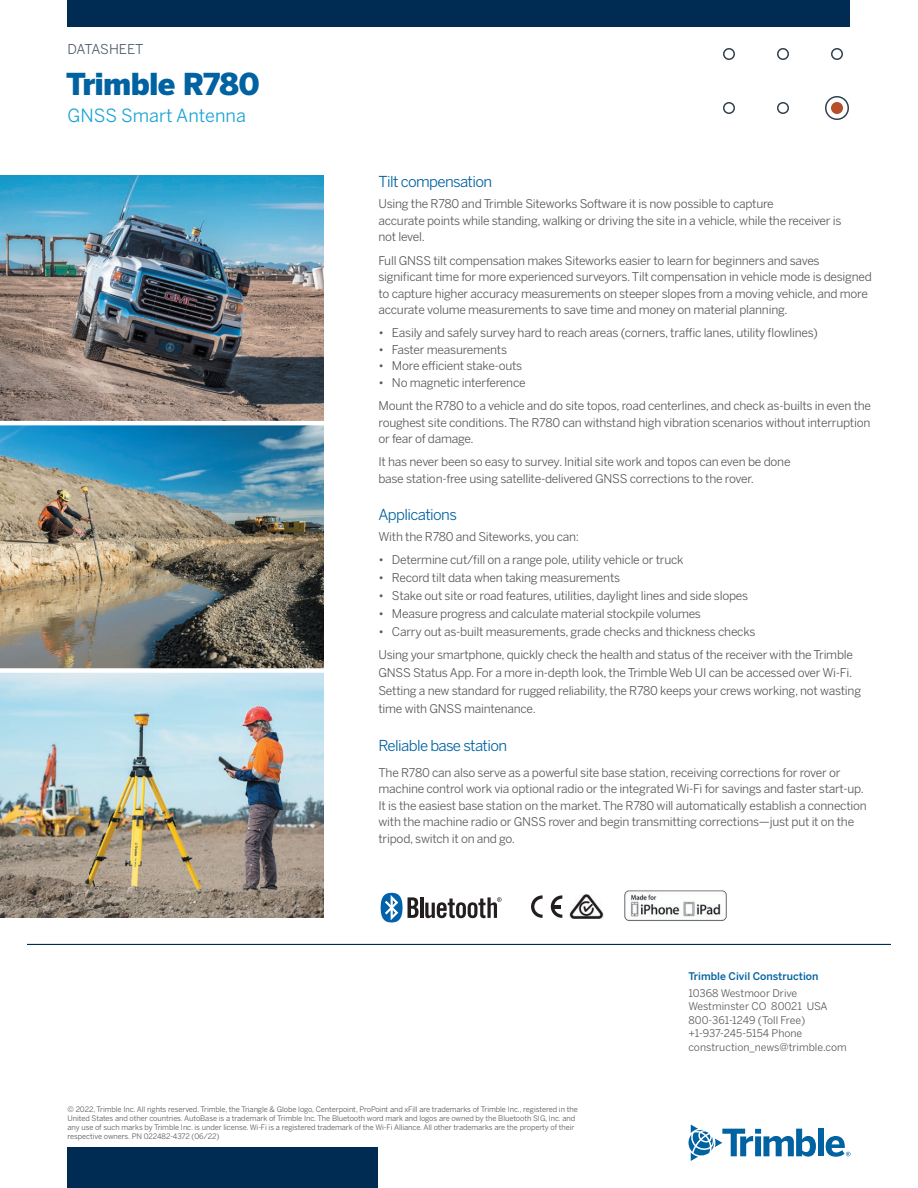
<style>
.page{position:relative;width:918px;height:1188px;background:#fff}
.page>*{position:absolute;margin:0;border:0;box-sizing:border-box;transform-origin:0 0}
.t1{font:900 30px "Benton Sans";letter-spacing:-.025em;color:#0162a2}
.t2{font:18px "Benton Sans";color:#17a3d4}
.t3{font:15px "Benton Sans";letter-spacing:-.04em;color:#0162a2}
.t4{font:13.5px "Benton Sans";letter-spacing:-.01em;color:#4f5b6b}
.t5{font:12px/16.5px "Benton Sans";letter-spacing:-.02em;color:#57585a}
.t6{font:10.5px/13.5px "Benton Sans";color:#57585a}
.t7{font:500 10.5px "Benton Sans";color:#0162a2}
.t8{font:7.5px/9px "Benton Sans";letter-spacing:-.01em;color:#57585a}
</style>
<div class="page">
<div style="left:68px;top:1148px;width:310px;height:40px;background:#002b52"></div>
<img style="left:0;top:673px;width:324px;height:245px">
<img style="left:0;top:176px;width:324px;height:245px">
<img style="left:0;top:425px;width:324px;height:243px">
<div style="left:68px;top:0;width:782px;height:27px;background:#002b52"></div>
<hr style="left:27px;top:944px;width:864px;height:1px;background:#002b52">
<hr style="left:420px;top:897px;width:3px;height:21px;background:#231f20">
<svg style="left:381px;top:893px;width:38px;height:29px"></svg>
<svg style="left:425px;top:897px;width:77px;height:21px"></svg>
<svg style="left:531px;top:895px;width:12px;height:23px"></svg>
<svg style="left:551px;top:895px;width:11px;height:23px"></svg>
<img style="left:569px;top:895px;width:35px;height:24px">
<div style="left:831px;top:48px;width:12px;height:12px;border:2px solid #314050;border-radius:50%"></div>
<div style="left:831px;top:102px;width:12px;height:12px;background:#b54e29;border-radius:50%"></div>
<div style="left:825px;top:96px;width:24px;height:24px;border:2px solid #314050;border-radius:50%"></div>
<div style="left:777px;top:48px;width:12px;height:12px;border:2px solid #314050;border-radius:50%"></div>
<div style="left:723px;top:48px;width:12px;height:12px;border:2px solid #314050;border-radius:50%"></div>
<div style="left:777px;top:102px;width:12px;height:12px;border:2px solid #314050;border-radius:50%"></div>
<div style="left:723px;top:102px;width:12px;height:12px;border:2px solid #314050;border-radius:50%"></div>
<div style="left:818px;top:1129px;width:6px;height:27px;background:#0162a2"></div>
<svg style="left:826px;top:1136px;width:25px;height:21px"></svg>
<svg style="left:688px;top:1125px;width:128px;height:36px"></svg>
<img style="left:624px;top:890px;width:103px;height:31px">
<p class="t4" style="left:68px;top:40px;width:78px">DATASHEET</p>
<h1 class="t1" style="left:66px;top:66px;width:195px">Trimble R780</h1>
<h2 class="t2" style="left:68px;top:102px;width:180px">GNSS Smart Antenna</h2>
<p class="t3" style="left:378px;top:171px;width:115px">Tilt compensation</p>
<p class="t5" style="left:378px;top:195px;width:464px">Using the R780 and Trimble Siteworks Software it is now possible to capture<br>accurate points while standing, walking or driving the site in a vehicle, while the receiver is not level.</p>
<p class="t5" style="left:378px;top:251px;width:495px">Full GNSS tilt compensation makes Siteworks easier to learn for beginners and saves significant time for more experienced surveyors. Tilt compensation in vehicle mode is designed to capture higher accuracy measurements on steeper slopes from a moving vehicle, and more accurate volume measurements to save time and money on material planning.</p>
<p class="t5" style="left:378px;top:324px;width:441px">• Easily and safely survey hard to reach areas (corners, traffic lanes, utility flowlines)</p>
<p class="t5" style="left:378px;top:341px;width:130px">• Faster measurements</p>
<p class="t5" style="left:378px;top:357px;width:145px">• More efficient stake-outs</p>
<p class="t5" style="left:378px;top:370px;width:494px;line-height:23.2px">• No magnetic interference<br>Mount the R780 to a vehicle and do site topos, road centerlines, and check as-builts in even the</p>
<p class="t5" style="left:378px;top:413px;width:493px">roughest site conditions. The R780 can withstand high vibration scenarios without interruption or fear of damage.</p>
<p class="t5" style="left:378px;top:453px;width:414px">It has never been so easy to survey. Initial site work and topos can even be done base station-free using satellite-delivered GNSS corrections to the rover.</p>
<p class="t3" style="left:378px;top:504px;width:80px">Applications</p>
<p class="t5" style="left:378px;top:527px;width:202px">With the R780 and Siteworks, you can:</p>
<p class="t5" style="left:378px;top:551px;width:307px">• Determine cut/fill on a range pole, utility vehicle or truck</p>
<p class="t5" style="left:378px;top:569px;width:243px">• Record tilt data when taking measurements</p>
<p class="t5" style="left:378px;top:587px;width:371px">• Stake out site or road features, utilities, daylight lines and side slopes</p>
<p class="t5" style="left:378px;top:605px;width:324px">• Measure progress and calculate material stockpile volumes</p>
<p class="t5" style="left:378px;top:619px;width:476px;line-height:23.2px">• Carry out as-built measurements, grade checks and thickness checks<br>Using your smartphone, quickly check the health and status of the receiver with the Trimble</p>
<p class="t5" style="left:378px;top:663px;width:484px;line-height:18px">GNSS Status App. For a more in-depth look, the Trimble Web UI can be accessed over Wi-Fi.<br>Setting a new standard for rugged reliability, the R780 keeps your crews working, not wasting time with GNSS maintenance.</p>
<p class="t3" style="left:378px;top:735px;width:130px">Reliable base station</p>
<p class="t5" style="left:378px;top:764px;width:490px">The R780 can also serve as a powerful site base station, receiving corrections for rover or machine control work via optional radio or the integrated Wi-Fi for savings and faster start-up.<br>It is the easiest base station on the market. The R780 will automatically establish a connection with the machine radio or GNSS rover and begin transmitting corrections—just put it on the tripod, switch it on and go.</p>
<p class="t7" style="left:688px;top:969px;width:132px">Trimble Civil Construction</p>
<p class="t6" style="left:688px;top:986px;width:160px">10368 Westmoor Drive<br>Westminster CO 80021 USA<br>800-361-1249 (Toll Free) +1-937-245-5154 Phone construction_news@trimble.com</p>
<p class="t8" style="left:68px;top:1104px;width:512px">© 2022, Trimble Inc. All rights reserved. Trimble, the Triangle &amp; Globe logo, Centerpoint, ProPoint and xFill are trademarks of Trimble Inc., registered in the United States and other countries. AutoBase is a trademark of Trimble Inc. The Bluetooth word mark and logos are owned by the Bluetooth SIG, Inc. and any use of such marks by Trimble Inc. is under license. Wi-Fi is a registered trademark of the Wi-Fi Alliance. All other trademarks are the property of their respective owners. PN 022482-4372 (06/22)</p>
</div>
